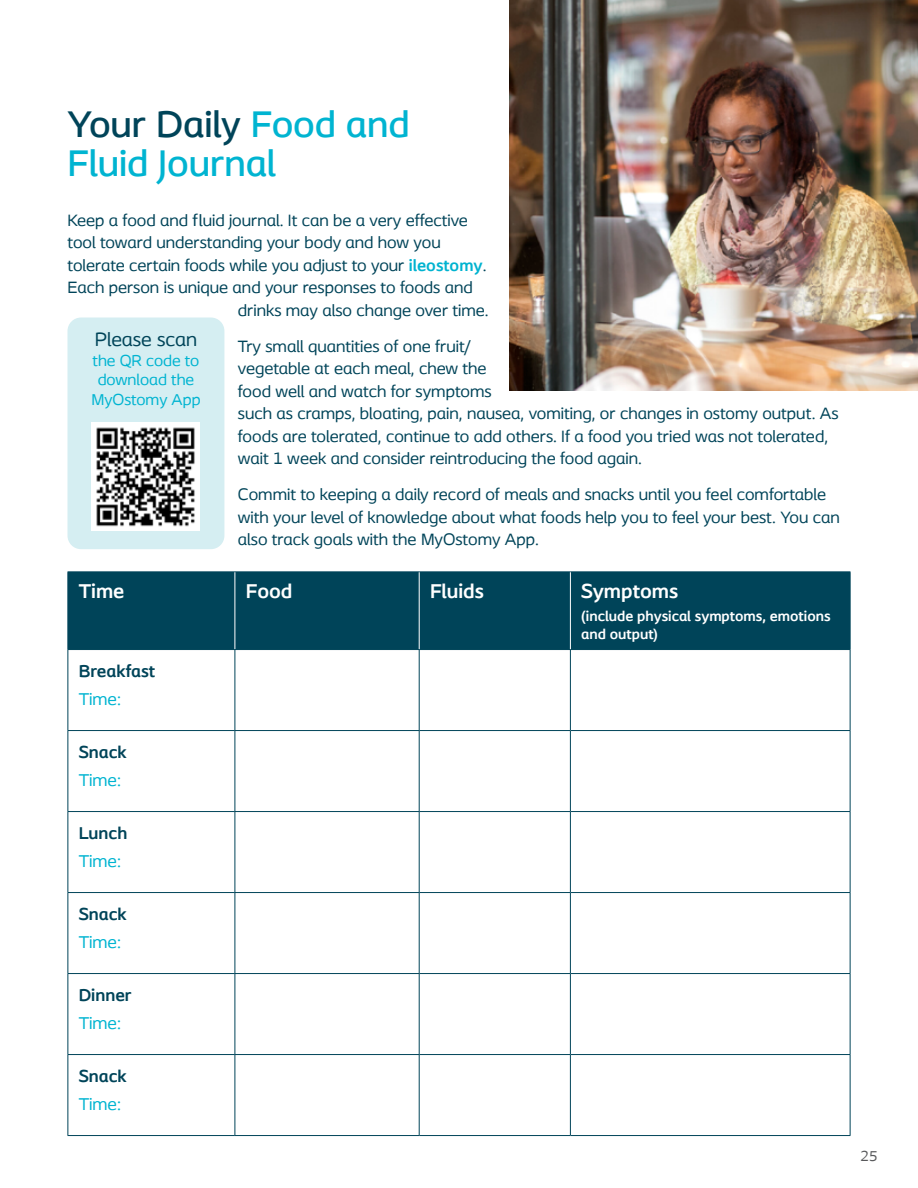
<style>
.page{position:relative;width:918px;height:1188px;background:#fff}
.page>*{position:absolute;margin:0;border:0;box-sizing:border-box;transform-origin:0 0}
.t1{font:500 39px/39px "Coloplast";letter-spacing:-.005em;color:#00b4d1}
.t2{font:700 21px "Coloplast";color:#fff}
.t3{font:20.25px "Coloplast";color:#004459}
.t4{font:700 18px "Coloplast";color:#004459}
.t5{font:18px "Coloplast";color:#00b4d1}
.t6{font:17.25px/22.5px "Coloplast";color:#004459}
.t7{font:16.5px/19.5px "Coloplast";color:#00b4d1;text-align:center}
.t8{font:700 15px/18px "Coloplast";color:#fff}
.t9{font:15px "Coloplast";color:#58595b}
.s1{color:#004459}
.s2{font-weight:700;color:#00b3d0}
</style>
<div class="page">
<div style="left:69px;top:573px;width:781px;height:76px;background:#004459"></div>
<hr style="left:68px;top:572px;width:167px;height:1px;background:#004459">
<hr style="left:68px;top:572px;width:1px;height:77px;background:#004459">
<hr style="left:235px;top:572px;width:184px;height:1px;background:#004459">
<hr style="left:419px;top:572px;width:151px;height:1px;background:#004459">
<hr style="left:570px;top:572px;width:280px;height:1px;background:#004459">
<hr style="left:850px;top:572px;width:1px;height:77px;background:#004459">
<hr style="left:235px;top:572px;width:1px;height:77px;background:#fff">
<hr style="left:419px;top:572px;width:1px;height:77px;background:#fff">
<hr style="left:570px;top:572px;width:1px;height:77px;background:#fff">
<hr style="left:68px;top:649px;width:167px;height:1px;background:#004459">
<hr style="left:68px;top:650px;width:1px;height:80px;background:#004459">
<hr style="left:235px;top:649px;width:184px;height:1px;background:#004459">
<hr style="left:235px;top:650px;width:1px;height:80px;background:#004459">
<hr style="left:419px;top:649px;width:151px;height:1px;background:#004459">
<hr style="left:419px;top:650px;width:1px;height:80px;background:#004459">
<hr style="left:570px;top:649px;width:280px;height:1px;background:#004459">
<hr style="left:570px;top:650px;width:1px;height:80px;background:#004459">
<hr style="left:850px;top:650px;width:1px;height:80px;background:#004459">
<hr style="left:68px;top:730px;width:167px;height:1px;background:#004459">
<hr style="left:68px;top:731px;width:1px;height:80px;background:#004459">
<hr style="left:235px;top:730px;width:184px;height:1px;background:#004459">
<hr style="left:235px;top:731px;width:1px;height:80px;background:#004459">
<hr style="left:419px;top:730px;width:151px;height:1px;background:#004459">
<hr style="left:419px;top:731px;width:1px;height:80px;background:#004459">
<hr style="left:570px;top:730px;width:280px;height:1px;background:#004459">
<hr style="left:570px;top:731px;width:1px;height:80px;background:#004459">
<hr style="left:850px;top:731px;width:1px;height:80px;background:#004459">
<hr style="left:68px;top:811px;width:167px;height:1px;background:#004459">
<hr style="left:68px;top:812px;width:1px;height:80px;background:#004459">
<hr style="left:235px;top:811px;width:184px;height:1px;background:#004459">
<hr style="left:235px;top:812px;width:1px;height:80px;background:#004459">
<hr style="left:419px;top:811px;width:151px;height:1px;background:#004459">
<hr style="left:419px;top:812px;width:1px;height:80px;background:#004459">
<hr style="left:570px;top:811px;width:280px;height:1px;background:#004459">
<hr style="left:570px;top:812px;width:1px;height:80px;background:#004459">
<hr style="left:850px;top:812px;width:1px;height:80px;background:#004459">
<hr style="left:68px;top:892px;width:167px;height:1px;background:#004459">
<hr style="left:68px;top:893px;width:1px;height:80px;background:#004459">
<hr style="left:235px;top:892px;width:184px;height:1px;background:#004459">
<hr style="left:235px;top:893px;width:1px;height:80px;background:#004459">
<hr style="left:419px;top:892px;width:151px;height:1px;background:#004459">
<hr style="left:419px;top:893px;width:1px;height:80px;background:#004459">
<hr style="left:570px;top:892px;width:280px;height:1px;background:#004459">
<hr style="left:570px;top:893px;width:1px;height:80px;background:#004459">
<hr style="left:850px;top:893px;width:1px;height:80px;background:#004459">
<hr style="left:68px;top:973px;width:167px;height:1px;background:#004459">
<hr style="left:68px;top:974px;width:1px;height:80px;background:#004459">
<hr style="left:235px;top:973px;width:184px;height:1px;background:#004459">
<hr style="left:235px;top:974px;width:1px;height:80px;background:#004459">
<hr style="left:419px;top:973px;width:151px;height:1px;background:#004459">
<hr style="left:419px;top:974px;width:1px;height:80px;background:#004459">
<hr style="left:570px;top:973px;width:280px;height:1px;background:#004459">
<hr style="left:570px;top:974px;width:1px;height:80px;background:#004459">
<hr style="left:850px;top:974px;width:1px;height:80px;background:#004459">
<hr style="left:68px;top:1054px;width:167px;height:1px;background:#004459">
<hr style="left:68px;top:1055px;width:1px;height:80px;background:#004459">
<hr style="left:235px;top:1054px;width:184px;height:1px;background:#004459">
<hr style="left:235px;top:1055px;width:1px;height:80px;background:#004459">
<hr style="left:419px;top:1054px;width:151px;height:1px;background:#004459">
<hr style="left:419px;top:1055px;width:1px;height:80px;background:#004459">
<hr style="left:570px;top:1054px;width:280px;height:1px;background:#004459">
<hr style="left:570px;top:1055px;width:1px;height:80px;background:#004459">
<hr style="left:850px;top:1055px;width:1px;height:80px;background:#004459">
<hr style="left:68px;top:1135px;width:167px;height:1px;background:#004459">
<hr style="left:235px;top:1135px;width:184px;height:1px;background:#004459">
<hr style="left:419px;top:1135px;width:151px;height:1px;background:#004459">
<hr style="left:570px;top:1135px;width:280px;height:1px;background:#004459">
<div style="left:68px;top:318px;width:156px;height:231px;background:#d5eef2;border-radius:14px"></div>
<img style="left:92px;top:423px;width:108px;height:108px">
<img style="left:510px;top:0;width:408px;height:391px">
<h1 class="t1" style="left:68px;top:104px;width:344px"><span class="s1">Your Daily</span> Food and<br>Fluid Journal</h1>
<p class="t6" style="left:68px;top:209px;width:402px">Keep a food and fluid journal. It can be a very effective</p>
<p class="t6" style="left:68px;top:231px;width:375px">tool toward understanding your body and how you</p>
<p class="t6" style="left:68px;top:254px;width:420px">tolerate certain foods while you adjust to your <span class="s2">ileostomy</span>.</p>
<p class="t6" style="left:68px;top:276px;width:407px">Each person is unique and your responses to foods and</p>
<p class="t6" style="left:238px;top:299px;width:252px">drinks may also change over time.</p>
<p class="t6" style="left:238px;top:335px;width:602px">Try small quantities of one fruit/<br>vegetable at each meal, chew the<br>food well and watch for symptoms<br>such as cramps, bloating, pain, nausea, vomiting, or changes in ostomy output. As foods are tolerated, continue to add others. If a food you tried was not tolerated, wait 1 week and consider reintroducing the food again.</p>
<p class="t6" style="left:238px;top:483px;width:604px">Commit to keeping a daily record of meals and snacks until you feel comfortable with your level of knowledge about what foods help you to feel your best. You can also track goals with the MyOstomy App.</p>
<p class="t2" style="left:79px;top:579px;width:47px">Time</p>
<p class="t2" style="left:246px;top:579px;width:48px">Food</p>
<p class="t2" style="left:430px;top:579px;width:55px">Fluids</p>
<p class="t2" style="left:581px;top:579px;width:99px">Symptoms</p>
<p class="t8" style="left:581px;top:607px;width:251px">(include physical symptoms, emotions and output)</p>
<p class="t4" style="left:79px;top:660px;width:78px">Breakfast</p>
<p class="t5" style="left:79px;top:688px;width:44px">Time:</p>
<p class="t4" style="left:79px;top:741px;width:50px">Snack</p>
<p class="t5" style="left:79px;top:769px;width:44px">Time:</p>
<p class="t4" style="left:79px;top:822px;width:50px">Lunch</p>
<p class="t5" style="left:79px;top:850px;width:44px">Time:</p>
<p class="t4" style="left:79px;top:903px;width:50px">Snack</p>
<p class="t5" style="left:79px;top:931px;width:44px">Time:</p>
<p class="t4" style="left:79px;top:984px;width:55px">Dinner</p>
<p class="t5" style="left:79px;top:1012px;width:44px">Time:</p>
<p class="t4" style="left:79px;top:1065px;width:50px">Snack</p>
<p class="t5" style="left:79px;top:1093px;width:44px">Time:</p>
<p class="t3" style="left:95px;top:327px;width:104px">Please scan</p>
<p class="t7" style="left:91px;top:350px;width:111px">the QR code to download the<br>MyOstomy App</p>
<p class="t9" style="left:861px;top:1147px;width:18px">25</p>
</div>
